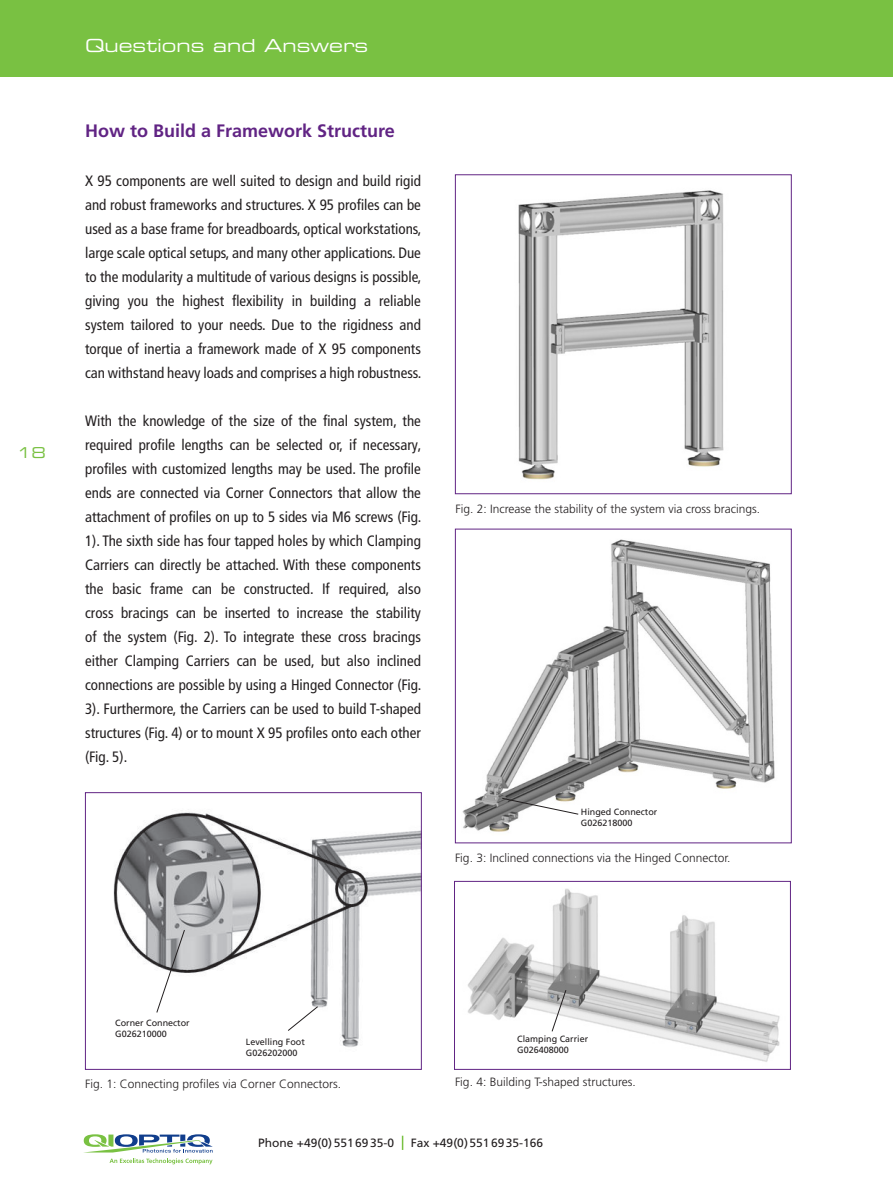
<style>
.page{position:relative;width:893px;height:1191px;background:#fff}
.page>*{position:absolute;margin:0;border:0;box-sizing:border-box;transform-origin:0 0}
.t1{font:700 18px "Frutiger";color:#612484}
.t2{font:18px "Eurostile LT Std Ex 2";color:#fff}
.t3{font:condensed 15px/24px "Frutiger For Qioptiq";color:#231f20;text-align:justify}
.t4{font:15px "Eurostile LT Std Ex 2";color:#79c142}
.t5{font:300 12px "Frutiger";color:#231f20}
.t6{font:12px "Frutiger LT Std";color:#231f20}
.t7{font:9px/10.8px "LINOS Frutiger 55 roman";color:#231f20}
</style>
<div class="page">
<div style="left:0;top:0;width:893px;height:77px;background:#79c142"></div>
<svg style="left:402px;top:1135px;width:1px;height:15px"></svg>
<svg style="left:83px;top:1134px;width:130px;height:18px"></svg>
<svg style="left:110px;top:1158px;width:103px;height:6px"></svg>
<img style="left:113px;top:812px;width:307px;height:235px">
<svg style="left:156px;top:929px;width:29px;height:84px"></svg>
<svg style="left:287px;top:1005px;width:32px;height:26px"></svg>
<div style="left:85px;top:792px;width:337px;height:277px;border:1px solid #612484"></div>
<img style="left:457px;top:888px;width:329px;height:182px">
<svg style="left:551px;top:989px;width:16px;height:43px"></svg>
<div style="left:454px;top:881px;width:337px;height:188px;border:1px solid #612484"></div>
<img style="left:462px;top:539px;width:313px;height:293px">
<div style="left:455px;top:529px;width:337px;height:314px;border:1px solid #612484"></div>
<svg style="left:501px;top:797px;width:78px;height:18px"></svg>
<img style="left:518px;top:190px;width:206px;height:290px">
<div style="left:455px;top:174px;width:337px;height:320px;border:1px solid #612484"></div>
<p class="t4" style="left:17px;top:442px;width:30px">18</p>
<p class="t2" style="left:85px;top:33px;width:285px">Questions and Answers</p>
<p class="t1" style="left:85px;top:120px;width:311px">How to Build a Framework Structure</p>
<p class="t3" style="left:85px;top:168px;width:338px">X 95 components are well suited to design and build rigid and robust frameworks and structures. X 95 profiles can be used as a base frame for breadboards, optical workstations, large scale optical setups, and many other applications. Due to the modularity a multitude of various designs is possible, giving you the highest flexibility in building a reliable system tailored to your needs. Due to the rigidness and torque of inertia a framework made of X 95 components can withstand heavy loads and comprises a high robustness.</p>
<p class="t3" style="left:85px;top:408px;width:338px">With the knowledge of the size of the final system, the required profile lengths can be selected or, if necessary, profiles with customized lengths may be used. The profile ends are connected via Corner Connectors that allow the attachment of profiles on up to 5 sides via M6 screws (Fig.<br>1). The sixth side has four tapped holes by which Clamping Carriers can directly be attached. With these components the basic frame can be constructed. If required, also cross bracings can be inserted to increase the stability of the system (Fig. 2). To integrate these cross bracings either Clamping Carriers can be used, but also inclined connections are possible by using a Hinged Connector (Fig.<br>3). Furthermore, the Carriers can be used to build T-shaped structures (Fig. 4) or to mount X 95 profiles onto each other (Fig. 5).</p>
<p class="t5" style="left:455px;top:502px;width:306px">Fig. 2: Increase the stability of the system via cross bracings.</p>
<p class="t7" style="left:581px;top:807px;width:78px">Hinged Connector<br>G026218000</p>
<p class="t5" style="left:455px;top:851px;width:277px">Fig. 3: Inclined connections via the Hinged Connector.</p>
<p class="t7" style="left:115px;top:1018px;width:76px">Corner Connector<br>G026210000</p>
<p class="t7" style="left:246px;top:1036px;width:61px">Levelling Foot<br>G026202000</p>
<p class="t5" style="left:85px;top:1076px;width:258px">Fig. 1: Connecting profiles via Corner Connectors.</p>
<p class="t7" style="left:517px;top:1034px;width:73px">Clamping Carrier<br>G026408000</p>
<p class="t5" style="left:455px;top:1075px;width:182px">Fig. 4: Building T-shaped structures.</p>
<p class="t6" style="left:258px;top:1135px;width:137px">Phone +49(0)5516935-0</p>
<p class="t6" style="left:411px;top:1135px;width:134px">Fax +49(0)5516935-166</p>
</div>
